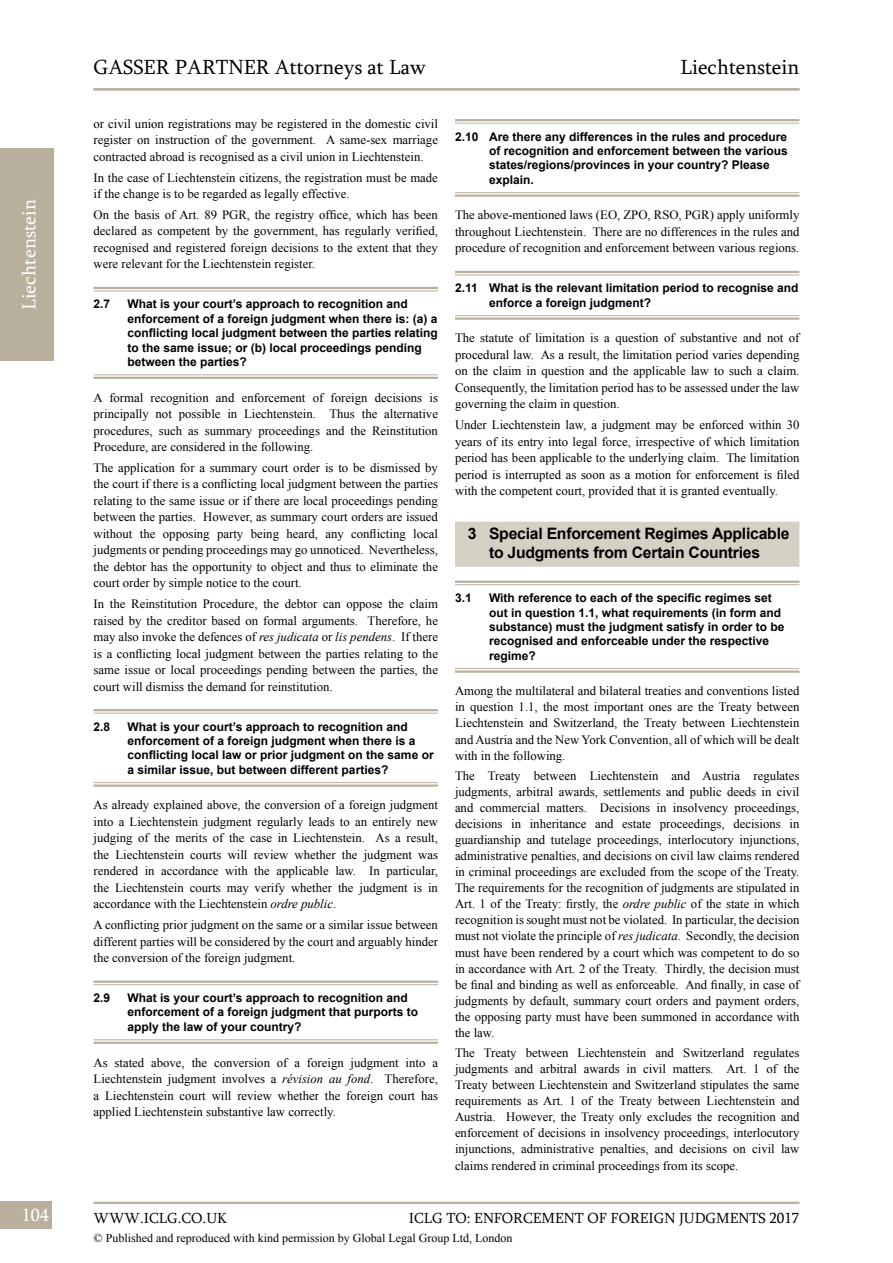
<style>
.page{position:relative;width:893px;height:1263px;background:#fff}
.page>*{position:absolute;margin:0;border:0;box-sizing:border-box;transform-origin:0 0}
.t1{font:21px "Sylfaen";color:#000}
.t2{font:19.5px "Sylfaen";color:#fff}
.t3{font:18px "Sylfaen";color:#fff}
.t4{font:700 15.75px/18.9px "Arial";letter-spacing:-.015em;color:#000;text-align:center}
.t5{font:15px "Sylfaen";color:#000}
.t6{font:12.75px/16.5px "Times New Roman";color:#000;text-align:justify}
.t7{font:700 12px/14.4px "Arial";color:#000}
.t8{font:12px "Times New Roman";color:#000}
.s1{font-style:italic}
</style>
<div class="page">
<div style="left:0;top:1201px;width:52px;height:28px;background:#b8b09c"></div>
<hr style="left:94px;top:1202px;width:705px;height:2px;background:#b8b09c">
<div style="left:0;top:148px;width:53px;height:213px;background:#b8b09c"></div>
<hr style="left:455px;top:119px;width:344px;height:2px;background:#b8b09c">
<hr style="left:455px;top:123px;width:344px;height:1px;background:#b8b09c">
<hr style="left:455px;top:192px;width:344px;height:1px;background:#b8b09c">
<hr style="left:455px;top:195px;width:344px;height:2px;background:#b8b09c">
<hr style="left:455px;top:271px;width:344px;height:2px;background:#b8b09c">
<hr style="left:455px;top:275px;width:344px;height:1px;background:#b8b09c">
<hr style="left:455px;top:315px;width:344px;height:1px;background:#b8b09c">
<hr style="left:455px;top:317px;width:344px;height:3px;background:#b8b09c">
<div style="left:455px;top:522px;width:344px;height:45px;background:#d5d0c4"></div>
<hr style="left:455px;top:581px;width:344px;height:2px;background:#b8b09c">
<hr style="left:455px;top:584px;width:344px;height:1px;background:#b8b09c">
<hr style="left:455px;top:668px;width:344px;height:1px;background:#b8b09c">
<hr style="left:455px;top:670px;width:344px;height:3px;background:#b8b09c">
<hr style="left:94px;top:287px;width:344px;height:2px;background:#b8b09c">
<hr style="left:94px;top:291px;width:344px;height:1px;background:#b8b09c">
<hr style="left:94px;top:374px;width:344px;height:1px;background:#b8b09c">
<hr style="left:94px;top:377px;width:344px;height:2px;background:#b8b09c">
<hr style="left:94px;top:709px;width:344px;height:2px;background:#b8b09c">
<hr style="left:94px;top:713px;width:344px;height:1px;background:#b8b09c">
<hr style="left:94px;top:782px;width:344px;height:1px;background:#b8b09c">
<hr style="left:94px;top:784px;width:344px;height:3px;background:#b8b09c">
<hr style="left:94px;top:980px;width:344px;height:3px;background:#b8b09c">
<hr style="left:94px;top:984px;width:344px;height:1px;background:#b8b09c">
<hr style="left:94px;top:1039px;width:344px;height:1px;background:#b8b09c">
<hr style="left:94px;top:1042px;width:344px;height:2px;background:#b8b09c">
<hr style="left:94px;top:88px;width:705px;height:2px;background:#b8b09c">
<h2 class="t2" style="left:16px;top:310px;width:112px;rotate:-90deg">Liechtenstein</h2>
<h1 class="t1" style="left:94px;top:53px;width:334px">GASSER PARTNER Attorneys at Law</h1>
<h1 class="t1" style="left:680px;top:53px;width:121px">Liechtenstein</h1>
<p class="t6" style="left:94px;top:115px;width:346px">or civil union registrations may be registered in the domestic civil register on instruction of the government. A same-sex marriage contracted abroad is recognised as a civil union in Liechtenstein.</p>
<p class="t6" style="left:94px;top:169px;width:346px">In the case of Liechtenstein citizens, the registration must be made if the change is to be regarded as legally effective.</p>
<p class="t6" style="left:94px;top:206px;width:346px">On the basis of Art. 89 PGR, the registry office, which has been declared as competent by the government, has regularly verified, recognised and registered foreign decisions to the extent that they were relevant for the Liechtenstein register.</p>
<p class="t7" style="left:94px;top:297px;width:18px">2.7</p>
<p class="t7" style="left:128px;top:297px;width:312px">What is your court’s approach to recognition and enforcement of a foreign judgment when there is: (a) a conflicting local judgment between the parties relating to the same issue; or (b) local proceedings pending between the parties?</p>
<p class="t6" style="left:94px;top:389px;width:346px">A formal recognition and enforcement of foreign decisions is principally not possible in Liechtenstein. Thus the alternative procedures, such as summary proceedings and the Reinstitution Procedure, are considered in the following.</p>
<p class="t6" style="left:94px;top:459px;width:346px">The application for a summary court order is to be dismissed by the court if there is a conflicting local judgment between the parties relating to the same issue or if there are local proceedings pending between the parties. However, as summary court orders are issued without the opposing party being heard, any conflicting local judgments or pending proceedings may go unnoticed. Nevertheless, the debtor has the opportunity to object and thus to eliminate the court order by simple notice to the court.</p>
<p class="t6" style="left:94px;top:595px;width:346px">In the Reinstitution Procedure, the debtor can oppose the claim raised by the creditor based on formal arguments. Therefore, he may also invoke the defences of <span class="s1">res judicata</span> or <span class="s1">lis pendens</span>. If there is a conflicting local judgment between the parties relating to the same issue or local proceedings pending between the parties, the court will dismiss the demand for reinstitution.</p>
<p class="t7" style="left:94px;top:719px;width:18px">2.8</p>
<p class="t7" style="left:128px;top:719px;width:308px">What is your court’s approach to recognition and enforcement of a foreign judgment when there is a conflicting local law or prior judgment on the same or a similar issue, but between different parties?</p>
<p class="t6" style="left:94px;top:797px;width:346px">As already explained above, the conversion of a foreign judgment into a Liechtenstein judgment regularly leads to an entirely new judging of the merits of the case in Liechtenstein. As a result, the Liechtenstein courts will review whether the judgment was rendered in accordance with the applicable law. In particular, the Liechtenstein courts may verify whether the judgment is in accordance with the Liechtenstein <span class="s1">ordre public</span>.</p>
<p class="t6" style="left:94px;top:916px;width:346px">A conflicting prior judgment on the same or a similar issue between different parties will be considered by the court and arguably hinder the conversion of the foreign judgment.</p>
<p class="t7" style="left:94px;top:991px;width:18px">2.9</p>
<p class="t7" style="left:128px;top:991px;width:292px">What is your court’s approach to recognition and enforcement of a foreign judgment that purports to apply the law of your country?</p>
<p class="t6" style="left:94px;top:1054px;width:346px">As stated above, the conversion of a foreign judgment into a Liechtenstein judgment involves a <span class="s1">révision au fond</span>. Therefore, a Liechtenstein court will review whether the foreign court has applied Liechtenstein substantive law correctly.</p>
<p class="t7" style="left:489px;top:130px;width:300px;text-indent:-34px">2.10 Are there any differences in the rules and procedure of recognition and enforcement between the various states/regions/provinces in your country? Please explain.</p>
<p class="t6" style="left:455px;top:207px;width:346px">The above-mentioned laws (EO, ZPO, RSO, PGR) apply uniformly throughout Liechtenstein. There are no differences in the rules and procedure of recognition and enforcement between various regions.</p>
<p class="t7" style="left:489px;top:281px;width:311px;text-indent:-34px">2.11 What is the relevant limitation period to recognise and enforce a foreign judgment?</p>
<p class="t6" style="left:455px;top:330px;width:346px">The statute of limitation is a question of substantive and not of procedural law. As a result, the limitation period varies depending on the claim in question and the applicable law to such a claim.<br>Consequently, the limitation period has to be assessed under the law governing the claim in question.</p>
<p class="t6" style="left:455px;top:416px;width:346px">Under Liechtenstein law, a judgment may be enforced within 30 years of its entry into legal force, irrespective of which limitation period has been applicable to the underlying claim. The limitation period is interrupted as soon as a motion for enforcement is filed with the competent court, provided that it is granted eventually.</p>
<p class="t4" style="left:468px;top:524px;width:323px">3 Special Enforcement Regimes Applicable to Judgments from Certain Countries</p>
<p class="t7" style="left:455px;top:591px;width:18px">3.1</p>
<p class="t7" style="left:489px;top:591px;width:297px">With reference to each of the specific regimes set out in question 1.1, what requirements (in form and substance) must the judgment satisfy in order to be recognised and enforceable under the respective regime?</p>
<p class="t6" style="left:455px;top:683px;width:346px;line-height:16px">Among the multilateral and bilateral treaties and conventions listed in question 1.1, the most important ones are the Treaty between Liechtenstein and Switzerland, the Treaty between Liechtenstein and Austria and the New York Convention, all of which will be dealt with in the following.</p>
<p class="t6" style="left:455px;top:767px;width:346px;line-height:16px">The Treaty between Liechtenstein and Austria regulates judgments, arbitral awards, settlements and public deeds in civil and commercial matters. Decisions in insolvency proceedings, decisions in inheritance and estate proceedings, decisions in guardianship and tutelage proceedings, interlocutory injunctions, administrative penalties, and decisions on civil law claims rendered in criminal proceedings are excluded from the scope of the Treaty.<br>The requirements for the recognition of judgments are stipulated in Art. 1 of the Treaty: firstly, the <span class="s1">ordre public</span> of the state in which recognition is sought must not be violated. In particular, the decision must not violate the principle of <span class="s1">res judicata</span>. Secondly, the decision must have been rendered by a court which was competent to do so in accordance with Art. 2 of the Treaty. Thirdly, the decision must be final and binding as well as enforceable. And finally, in case of judgments by default, summary court orders and payment orders, the opposing party must have been summoned in accordance with the law.</p>
<p class="t6" style="left:455px;top:1044px;width:346px;line-height:16px">The Treaty between Liechtenstein and Switzerland regulates judgments and arbitral awards in civil matters. Art. 1 of the Treaty between Liechtenstein and Switzerland stipulates the same requirements as Art. 1 of the Treaty between Liechtenstein and Austria. However, the Treaty only excludes the recognition and enforcement of decisions in insolvency proceedings, interlocutory injunctions, administrative penalties, and decisions on civil law claims rendered in criminal proceedings from its scope.</p>
<h3 class="t3" style="left:22px;top:1202px;width:29px">104</h3>
<p class="t5" style="left:94px;top:1208px;width:135px">WWW.ICLG.CO.UK</p>
<p class="t5" style="left:409px;top:1208px;width:392px">ICLG TO: ENFORCEMENT OF FOREIGN JUDGMENTS 2017</p>
<p class="t8" style="left:94px;top:1229px;width:420px">© Published and reproduced with kind permission by Global Legal Group Ltd, London</p>
</div>
